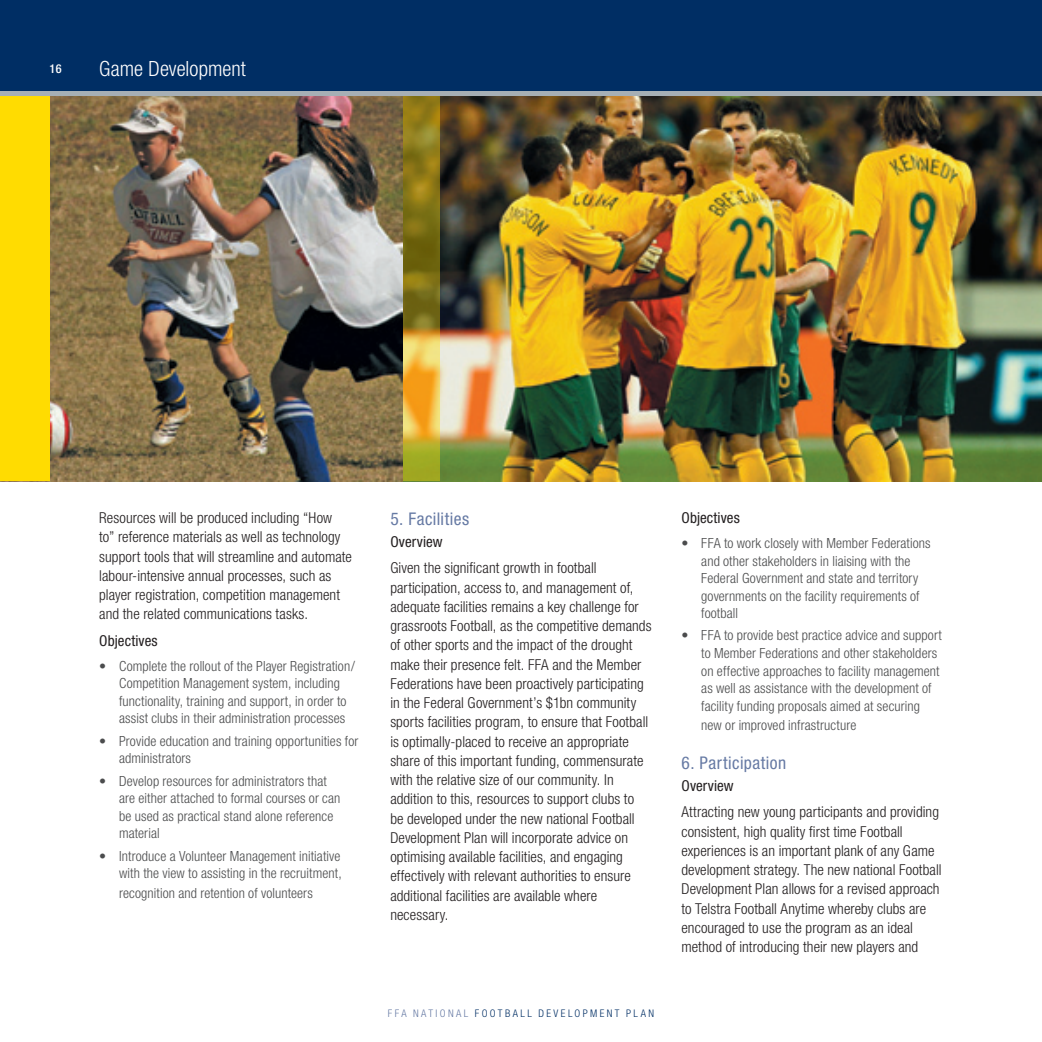
<style>
.page{position:relative;width:1042px;height:1042px;background:#fff}
.page>*{position:absolute;margin:0;border:0;box-sizing:border-box;transform-origin:0 0}
.t1{font:300 condensed 21px "Helvetica Neue";color:#fff}
.t2{font:condensed 17.5px "Helvetica Neue";letter-spacing:.03em;color:#667aa4}
.t3{font:300 condensed 15.05px/19.2px "Helvetica Neue";letter-spacing:.005em;color:#231f20}
.t4{font:condensed 15.05px "Helvetica Neue";letter-spacing:.01em;color:#231f20}
.t5{font:300 condensed 14px/17.5px "Helvetica Neue";letter-spacing:.01em;color:#4b4c4d}
.t6{font:500 condensed 12.25px "Helvetica Neue";color:#fff}
.t7{font:300 condensed 10.5px "Helvetica Neue";letter-spacing:.23em;color:#002e64}
.s1{color:#667aa4}
</style>
<div class="page">
<img style="left:50px;top:96px;width:353px;height:385px">
<img style="left:440px;top:96px;width:601px;height:385px">
<div style="left:0;top:93px;width:50px;height:388px;background:#ffdc01"></div>
<svg style="left:403px;top:96px;width:37px;height:385px;background:#a68d24"></svg>
<div style="left:0;top:0;width:1042px;height:94px;background:#002e64"></div>
<hr style="left:0;top:92px;width:1042px;height:4px;background:#a6afb5">
<p class="t6" style="left:50px;top:61px;width:13px">16</p>
<h1 class="t1" style="left:99px;top:57px;width:148px">Game Development</h1>
<p class="t3" style="left:99px;top:508px;width:254px">Resources will be produced including “How<br>to” reference materials as well as technology support tools that will streamline and automate labour-intensive annual processes, such as player registration, competition management and the related communications tasks.</p>
<p class="t4" style="left:99px;top:632px;width:60px">Objectives</p>
<p class="t5" style="left:119px;top:657px;width:237px;text-indent:-20px">• Complete the rollout of the Player Registration/ Competition Management system, including functionality, training and support, in order to assist clubs in their administration processes</p>
<p class="t5" style="left:119px;top:732px;width:241px;text-indent:-20px">• Provide education and training opportunities for administrators</p>
<p class="t5" style="left:119px;top:772px;width:223px;text-indent:-20px">• Develop resources for administrators that are either attached to formal courses or can be used as practical stand alone reference material</p>
<p class="t5" style="left:99px;top:847px;width:244px;text-align:right">• Introduce a Volunteer Management initiative with the view to assisting in the recruitment,</p>
<p class="t5" style="left:119px;top:884px;width:195px">recognition and retention of volunteers</p>
<p class="t2" style="left:390px;top:508px;width:80px">5. Facilities</p>
<p class="t4" style="left:390px;top:532px;width:54px">Overview</p>
<p class="t3" style="left:390px;top:558px;width:263px">Given the significant growth in football participation, access to, and management of, adequate facilities remains a key challenge for grassroots Football, as the competitive demands of other sports and the impact of the drought make their presence felt. FFA and the Member Federations have been proactively participating in the Federal Government’s $1bn community sports facilities program, to ensure that Football is optimally-placed to receive an appropriate share of this important funding, commensurate with the relative size of our community. In addition to this, resources to support clubs to<br>be developed under the new national Football Development Plan will incorporate advice on optimising available facilities, and engaging effectively with relevant authorities to ensure additional facilities are available where necessary.</p>
<p class="t7" style="left:388px;top:1007px;width:268px"><span class="s1">FFA NATIONAL</span> FOOTBALL DEVELOPMENT PLAN</p>
<p class="t4" style="left:681px;top:509px;width:60px">Objectives</p>
<p class="t5" style="left:701px;top:534px;width:231px;text-indent:-20px">• FFA to work closely with Member Federations and other stakeholders in liaising with the Federal Government and state and territory governments on the facility requirements of football</p>
<p class="t5" style="left:701px;top:627px;width:242px;text-indent:-20px">• FFA to provide best practice advice and support to Member Federations and other stakeholders on effective approaches to facility management as well as assistance with the development of facility funding proposals aimed at securing</p>
<p class="t5" style="left:701px;top:716px;width:157px">new or improved infrastructure</p>
<p class="t2" style="left:681px;top:752px;width:106px">6. Participation</p>
<p class="t4" style="left:681px;top:776px;width:54px">Overview</p>
<p class="t3" style="left:681px;top:802px;width:262px">Attracting new young participants and providing consistent, high quality first time Football experiences is an important plank of any Game development strategy. The new national Football Development Plan allows for a revised approach to Telstra Football Anytime whereby clubs are encouraged to use the program as an ideal method of introducing their new players and</p>
</div>
